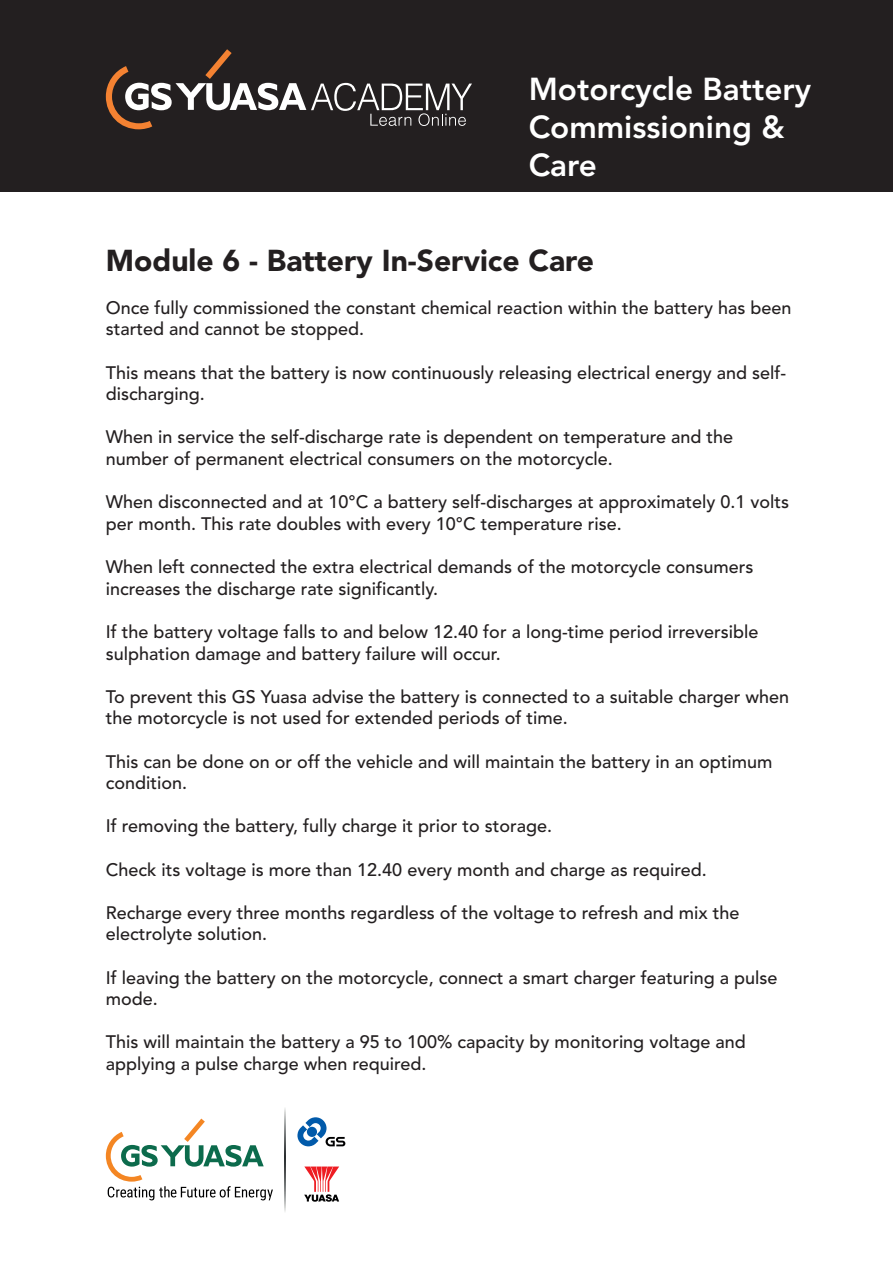
<style>
.page{position:relative;width:893px;height:1263px;background:#fff}
.page>*{position:absolute;margin:0;border:0;box-sizing:border-box;transform-origin:0 0}
.t1{font:800 31.5px/37.8px "Avenir";color:#fff}
.t2{font:900 30px "Avenir";color:#231f20}
.t3{font:500 18px/21.6px "Avenir";color:#231f20}
</style>
<div class="page">
<div style="left:0;top:0;width:893px;height:191px;background:#231f20"></div>
<svg style="left:106px;top:49px;width:366px;height:80px"></svg>
<svg style="left:304px;top:1166px;width:35px;height:36px"></svg>
<svg style="left:297px;top:1117px;width:48px;height:29px"></svg>
<svg style="left:285px;top:1108px;width:1px;height:104px"></svg>
<svg style="left:106px;top:1118px;width:167px;height:82px"></svg>
<h1 class="t1" style="left:529px;top:72px;width:284px">Motorcycle Battery<br>Commissioning &amp;<br>Care</h1>
<h2 class="t2" style="left:106px;top:238px;width:490px">Module 6 - Battery In-Service Care</h2>
<p class="t3" style="left:106px;top:297px;width:687px">Once fully commissioned the constant chemical reaction within the battery has been started and cannot be stopped.</p>
<p class="t3" style="left:106px;top:362px;width:682px">This means that the battery is now continuously releasing electrical energy and self&shy;discharging.</p>
<p class="t3" style="left:106px;top:427px;width:629px">When in service the self-discharge rate is dependent on temperature and the number of permanent electrical consumers on the motorcycle.</p>
<p class="t3" style="left:106px;top:492px;width:685px">When disconnected and at 10°C a battery self-discharges at approximately 0.1 volts per month. This rate doubles with every 10°C temperature rise.</p>
<p class="t3" style="left:106px;top:557px;width:649px">When left connected the extra electrical demands of the motorcycle consumers increases the discharge rate significantly.</p>
<p class="t3" style="left:106px;top:621px;width:654px">If the battery voltage falls to and below 12.40 for a long-time period irreversible sulphation damage and battery failure will occur.</p>
<p class="t3" style="left:106px;top:686px;width:685px">To prevent this GS Yuasa advise the battery is connected to a suitable charger when the motorcycle is not used for extended periods of time.</p>
<p class="t3" style="left:106px;top:751px;width:668px">This can be done on or off the vehicle and will maintain the battery in an optimum condition.</p>
<p class="t3" style="left:106px;top:816px;width:448px">If removing the battery, fully charge it prior to storage.</p>
<p class="t3" style="left:106px;top:859px;width:602px">Check its voltage is more than 12.40 every month and charge as required.</p>
<p class="t3" style="left:106px;top:902px;width:635px">Recharge every three months regardless of the voltage to refresh and mix the electrolyte solution.</p>
<p class="t3" style="left:106px;top:967px;width:673px">If leaving the battery on the motorcycle, connect a smart charger featuring a pulse mode.</p>
<p class="t3" style="left:106px;top:1032px;width:641px">This will maintain the battery a 95 to 100% capacity by monitoring voltage and applying a pulse charge when required.</p>
</div>
